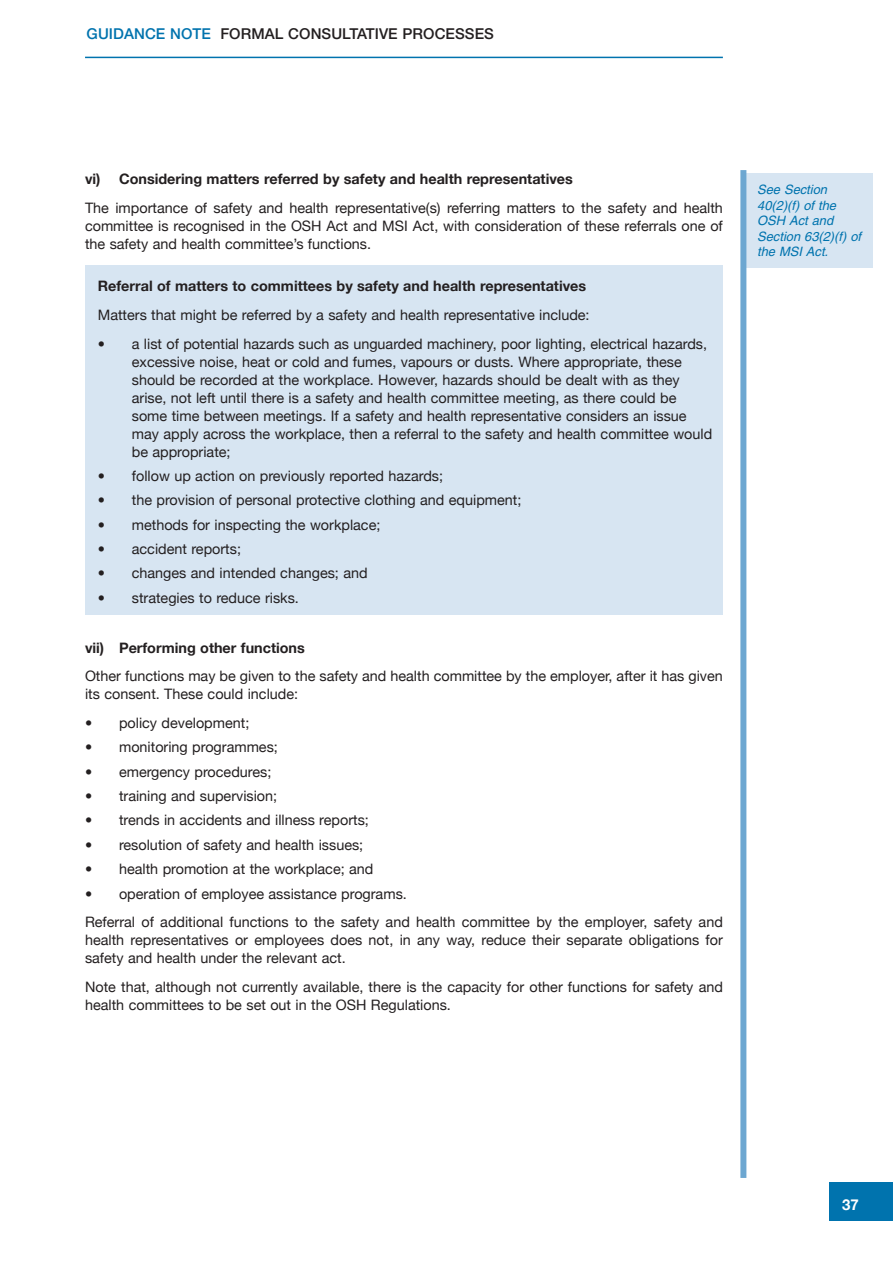
<style>
.page{position:relative;width:893px;height:1263px;background:#fff}
.page>*{position:absolute;margin:0;border:0;box-sizing:border-box;transform-origin:0 0}
.t1{font:500 15px "Helvetica Neue";letter-spacing:.005em;color:#231f20}
.t2{font:700 15px "Helvetica Neue";color:#fff}
.t3{font:14.4px/18px "Helvetica Neue";color:#231f20}
.t4{font:700 14.4px "Helvetica Neue";color:#231f20}
.t5{font:italic 12.9px/15.5px "Helvetica";color:#0073ae}
.s1{color:#0073ae}
</style>
<div class="page">
<div style="left:829px;top:1182px;width:64px;height:38px;background:#0073ae"></div>
<hr style="left:85px;top:57px;width:638px;height:1px;background:#0073ae">
<div style="left:85px;top:265px;width:638px;height:350px;background:#d7e5f2"></div>
<div style="left:744px;top:173px;width:129px;height:95px;background:#d7e5f2"></div>
<div style="left:740px;top:170px;width:6px;height:1008px;background:#6da7d1"></div>
<p class="t1" style="left:87px;top:24px;width:409px"><span class="s1">GUIDANCE NOTE</span> FORMAL CONSULTATIVE PROCESSES</p>
<p class="t4" style="left:85px;top:170px;width:489px">vi) Considering matters referred by safety and health representatives</p>
<p class="t3" style="left:85px;top:198px;width:639px;text-align:justify">The importance of safety and health representative(s) referring matters to the safety and health committee is recognised in the OSH Act and MSI Act, with consideration of these referrals one of the safety and health committee’s functions.</p>
<p class="t4" style="left:98px;top:277px;width:490px">Referral of matters to committees by safety and health representatives</p>
<p class="t3" style="left:98px;top:306px;width:493px">Matters that might be referred by a safety and health representative include:</p>
<p class="t3" style="left:132px;top:334px;width:582px;text-indent:-34px">• a list of potential hazards such as unguarded machinery, poor lighting, electrical hazards, excessive noise, heat or cold and fumes, vapours or dusts. Where appropriate, these should be recorded at the workplace. However, hazards should be dealt with as they arise, not left until there is a safety and health committee meeting, as there could be some time between meetings. If a safety and health representative considers an issue may apply across the workplace, then a referral to the safety and health committee would be appropriate;</p>
<p class="t3" style="left:98px;top:467px;width:347px">• follow up action on previously reported hazards;</p>
<p class="t3" style="left:98px;top:491px;width:425px">• the provision of personal protective clothing and equipment;</p>
<p class="t3" style="left:98px;top:515px;width:284px">• methods for inspecting the workplace;</p>
<p class="t3" style="left:98px;top:540px;width:145px">• accident reports;</p>
<p class="t3" style="left:98px;top:564px;width:271px">• changes and intended changes; and</p>
<p class="t3" style="left:98px;top:588px;width:203px">• strategies to reduce risks.</p>
<p class="t4" style="left:85px;top:638px;width:221px">vii) Performing other functions</p>
<p class="t3" style="left:85px;top:667px;width:639px">Other functions may be given to the safety and health committee by the employer, after it has given its consent. These could include:</p>
<p class="t3" style="left:85px;top:713px;width:166px">• policy development;</p>
<p class="t3" style="left:85px;top:738px;width:194px">• monitoring programmes;</p>
<p class="t3" style="left:85px;top:762px;width:188px">• emergency procedures;</p>
<p class="t3" style="left:85px;top:787px;width:194px">• training and supervision;</p>
<p class="t3" style="left:85px;top:811px;width:285px">• trends in accidents and illness reports;</p>
<p class="t3" style="left:85px;top:835px;width:280px">• resolution of safety and health issues;</p>
<p class="t3" style="left:85px;top:860px;width:290px">• health promotion at the workplace; and</p>
<p class="t3" style="left:85px;top:879px;width:639px;line-height:28.7px">• operation of employee assistance programs.<br>Referral of additional functions to the safety and health committee by the employer, safety and</p>
<p class="t3" style="left:85px;top:931px;width:639px">health representatives or employees does not, in any way, reduce their separate obligations for safety and health under the relevant act.</p>
<p class="t3" style="left:85px;top:977px;width:639px">Note that, although not currently available, there is the capacity for other functions for safety and health committees to be set out in the OSH Regulations.</p>
<p class="t5" style="left:757px;top:182px;width:105px">See Section<br>40(2)(f) of the<br>OSH Act and<br>Section 63(2)(f) of the MSI Act.</p>
<p class="t2" style="left:842px;top:1195px;width:18px">37</p>
</div>
